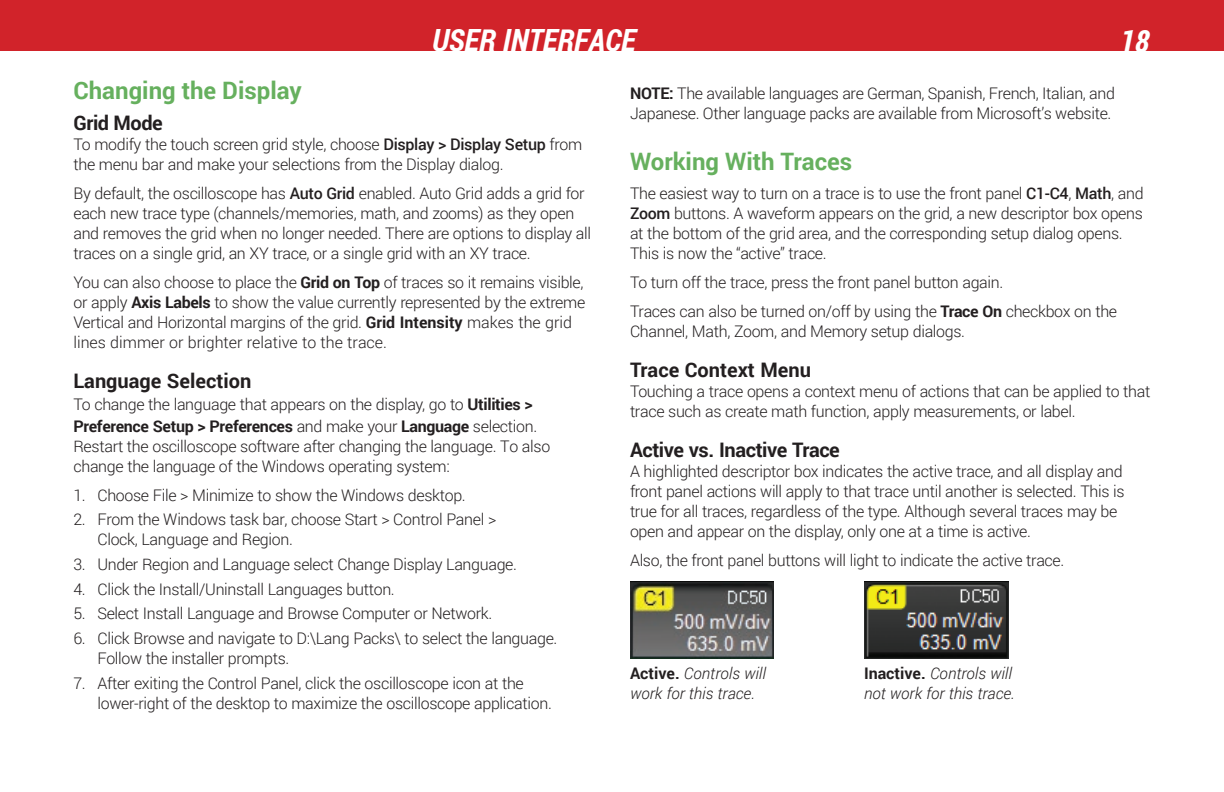
<style>
.page{position:relative;width:1224px;height:792px;background:#fff}
.page>*{position:absolute;margin:0;border:0;box-sizing:border-box;transform-origin:0 0}
.t1{font:italic 700 30.6px "Roboto Condensed";color:#fff}
.t2{font:700 24px "Roboto";color:#66b05e}
.t3{font:700 20px "Roboto";color:#231f20}
.t4{font:700 20px "Roboto";letter-spacing:-.02em;color:#231f20}
.t5{font:300 16px/20px "Roboto";letter-spacing:-.02em;color:#231f20}
.t6{font:italic 300 16px/20px "Roboto";color:#231f20}
.s1{font-weight:500}
.s2{font-weight:700}
.s3{font-weight:700;font-style:normal}
</style>
<div class="page">
<div style="left:0;top:0;width:1224px;height:51px;background:#d1232a"></div>
<img style="left:864px;top:582px;width:144px;height:77px">
<img style="left:630px;top:582px;width:144px;height:77px">
<h1 class="t1" style="left:432px;top:19px;width:205px">USER INTERFACE</h1>
<h1 class="t1" style="left:1120px;top:20px;width:31px">18</h1>
<h2 class="t2" style="left:73px;top:73px;width:230px">Changing the Display</h2>
<p class="t4" style="left:73px;top:108px;width:91px">Grid Mode</p>
<p class="t5" style="left:73px;top:133px;width:510px">To modify the touch screen grid style, choose <span class="s1">Display &gt; Display Setup</span> from the menu bar and make your selections from the Display dialog.</p>
<p class="t5" style="left:73px;top:182px;width:519px">By default, the oscilloscope has <span class="s1">Auto Grid</span> enabled. Auto Grid adds a grid for each new trace type (channels/memories, math, and zooms) as they open and removes the grid when no longer needed. There are options to display all traces on a single grid, an XY trace, or a single grid with an XY trace.</p>
<p class="t5" style="left:73px;top:271px;width:513px">You can also choose to place the <span class="s2">Grid on Top</span> of traces so it remains visible, or apply <span class="s2">Axis Labels</span> to show the value currently represented by the extreme Vertical and Horizontal margins of the grid. <span class="s2">Grid Intensity</span> makes the grid lines dimmer or brighter relative to the trace.</p>
<p class="t3" style="left:73px;top:366px;width:179px">Language Selection</p>
<p class="t5" style="left:73px;top:392px;width:465px;line-height:22px">To change the language that appears on the display, go to <span class="s2">Utilities &gt;<br>Preference Setup &gt; Preferences</span> and make your <span class="s2">Language</span> selection.</p>
<p class="t5" style="left:73px;top:435px;width:478px">Restart the oscilloscope software after changing the language. To also change the language of the Windows operating system:</p>
<p class="t5" style="left:73px;top:484px;width:394px">1. Choose File &gt; Minimize to show the Windows desktop.</p>
<p class="t5" style="left:97px;top:509px;width:400px;text-indent:-24px">2. From the Windows task bar, choose Start &gt; Control Panel &gt;<br>Clock, Language and Region.</p>
<p class="t5" style="left:73px;top:554px;width:445px">3. Under Region and Language select Change Display Language.</p>
<p class="t5" style="left:73px;top:578px;width:323px">4. Click the Install/Uninstall Languages button.</p>
<p class="t5" style="left:73px;top:603px;width:420px">5. Select Install Language and Browse Computer or Network.</p>
<p class="t5" style="left:97px;top:628px;width:461px;text-indent:-24px">6. Click Browse and navigate to D:\Lang Packs\ to select the language.<br>Follow the installer prompts.</p>
<p class="t5" style="left:97px;top:672px;width:456px;text-indent:-24px">7. After exiting the Control Panel, click the oscilloscope icon at the lower-right of the desktop to maximize the oscilloscope application.</p>
<p class="t6" style="left:864px;top:663px;width:152px"><span class="s3">Inactive.</span> Controls will not work for this trace.</p>
<p class="t5" style="left:630px;top:83px;width:487px"><span class="s2">NOTE:</span> The available languages are German, Spanish, French, Italian, and<br>Japanese. Other language packs are available from Microsoft’s website.</p>
<h2 class="t2" style="left:630px;top:144px;width:224px">Working With Traces</h2>
<p class="t5" style="left:630px;top:183px;width:515px">The easiest way to turn on a trace is to use the front panel <span class="s1">C1-C4</span>, <span class="s1">Math</span>, and <span class="s1">Zoom</span> buttons. A waveform appears on the grid, a new descriptor box opens at the bottom of the grid area, and the corresponding setup dialog opens.<br>This is now the “active” trace.</p>
<p class="t5" style="left:630px;top:267px;width:489px;line-height:29px">To turn off the trace, press the front panel button again.<br>Traces can also be turned on/off by using the <span class="s2">Trace On</span> checkbox on the</p>
<p class="t5" style="left:630px;top:321px;width:337px">Channel, Math, Zoom, and Memory setup dialogs.</p>
<p class="t3" style="left:630px;top:356px;width:183px">Trace Context Menu</p>
<p class="t5" style="left:630px;top:381px;width:522px">Touching a trace opens a context menu of actions that can be applied to that trace such as create math function, apply measurements, or label.</p>
<p class="t4" style="left:630px;top:436px;width:211px">Active vs. Inactive Trace</p>
<p class="t5" style="left:630px;top:461px;width:496px">A highlighted descriptor box indicates the active trace, and all display and front panel actions will apply to that trace until another is selected. This is true for all traces, regardless of the type. Although several traces may be open and appear on the display, only one at a time is active.</p>
<p class="t5" style="left:630px;top:550px;width:436px">Also, the front panel buttons will light to indicate the active trace.</p>
<p class="t6" style="left:630px;top:663px;width:137px"><span class="s3">Active.</span> Controls will work for this trace.</p>
</div>
